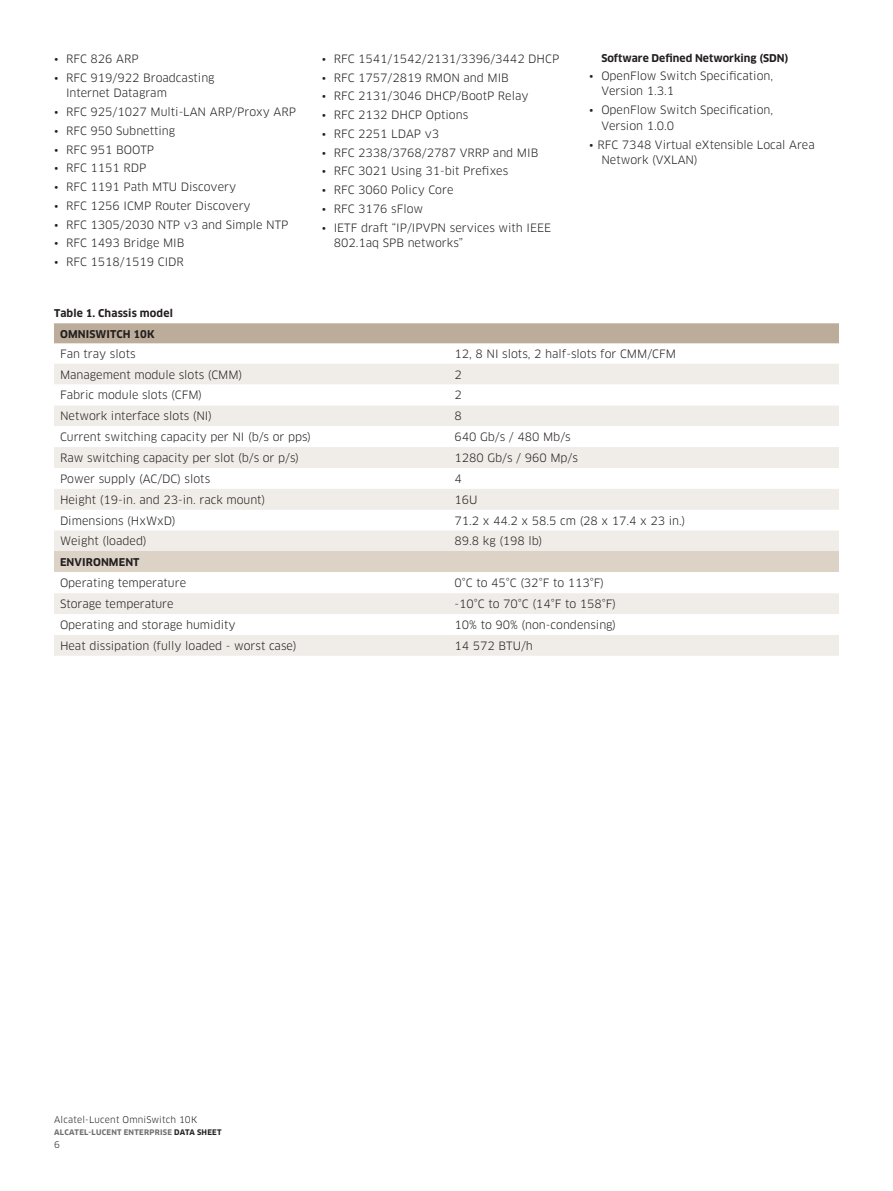
<style>
.page{position:relative;width:893px;height:1191px;background:#fff}
.page>*{position:absolute;margin:0;border:0;box-sizing:border-box;transform-origin:0 0}
.Body_bullet{font:11.25px/15.8px "Clan OT";color:#231f20}
.Table_text{font:11.25px "Clan OT";color:#231f20}
.Table_text_bullet{font:11.25px "Clan OT";color:#231f20}
.Head_3{font:700 10.5px "Clan OT";color:#231f20}
.Table_head{font:700 10.5px "Clan OT";letter-spacing:.01em;color:#231f20}
.Table_title__Caption{font:700 10.5px "Clan OT";letter-spacing:.015em;color:#231f20}
.t1{font:9px "Clan OT";letter-spacing:.02em;color:#231f20}
.t2{font:700 7.5px "Clan OT";letter-spacing:.035em;color:#6c6d70}
.s1{color:#231f20}
</style>
<div class="page">
<svg style="left:54px;top:323px;width:785px;height:21px;background:#bfaf9e"></svg>
<div style="left:54px;top:364px;width:785px;height:292px;background:#f0ece7"></div>
<svg style="left:54px;top:384px;width:785px;height:21px"></svg>
<svg style="left:54px;top:426px;width:785px;height:209px"></svg>
<svg style="left:54px;top:447px;width:785px;height:104px;fill:#f0ece7"></svg>
<div style="left:54px;top:551px;width:785px;height:21px;background:#dcd2c6"></div>
<p class="Body_bullet" style="left:54px;top:51px;width:86px">• RFC 826 ARP</p>
<p class="Body_bullet" style="left:66px;top:70px;width:150px;text-indent:-12px">• RFC 919/922 Broadcasting<br>Internet Datagram</p>
<p class="Body_bullet" style="left:54px;top:104px;width:243px">• RFC 925/1027 Multi-LAN ARP/Proxy ARP</p>
<p class="Body_bullet" style="left:54px;top:123px;width:123px">• RFC 950 Subnetting</p>
<p class="Body_bullet" style="left:54px;top:142px;width:102px">• RFC 951 BOOTP</p>
<p class="Body_bullet" style="left:54px;top:160px;width:94px">• RFC 1151 RDP</p>
<p class="Body_bullet" style="left:54px;top:179px;width:184px">• RFC 1191 Path MTU Discovery</p>
<p class="Body_bullet" style="left:54px;top:198px;width:198px">• RFC 1256 ICMP Router Discovery</p>
<p class="Body_bullet" style="left:54px;top:217px;width:236px">• RFC 1305/2030 NTP v3 and Simple NTP</p>
<p class="Body_bullet" style="left:54px;top:235px;width:132px">• RFC 1493 Bridge MIB</p>
<p class="Body_bullet" style="left:54px;top:254px;width:131px">• RFC 1518/1519 CIDR</p>
<p class="Body_bullet" style="left:322px;top:51px;width:239px">• RFC 1541/1542/2131/3396/3442 DHCP</p>
<p class="Body_bullet" style="left:322px;top:70px;width:189px">• RFC 1757/2819 RMON and MIB</p>
<p class="Body_bullet" style="left:322px;top:88px;width:208px">• RFC 2131/3046 DHCP/BootP Relay</p>
<p class="Body_bullet" style="left:322px;top:107px;width:148px">• RFC 2132 DHCP Options</p>
<p class="Body_bullet" style="left:322px;top:126px;width:119px">• RFC 2251 LDAP v3</p>
<p class="Body_bullet" style="left:322px;top:145px;width:218px">• RFC 2338/3768/2787 VRRP and MIB</p>
<p class="Body_bullet" style="left:322px;top:163px;width:188px">• RFC 3021 Using 31-bit Prefixes</p>
<p class="Body_bullet" style="left:322px;top:182px;width:133px">• RFC 3060 Policy Core</p>
<p class="Body_bullet" style="left:322px;top:201px;width:103px">• RFC 3176 sFlow</p>
<p class="Body_bullet" style="left:334px;top:220px;width:219px;text-indent:-12px">• IETF draft “IP/IPVPN services with IEEE<br>802.1aq SPB networks”</p>
<p class="Head_3" style="left:601px;top:52px;width:189px">Software Defined Networking (SDN)</p>
<p class="Body_bullet" style="left:601px;top:68px;width:173px;text-indent:-12px">• OpenFlow Switch Specification,<br>Version 1.3.1</p>
<p class="Body_bullet" style="left:601px;top:102px;width:173px;text-indent:-12px">• OpenFlow Switch Specification,<br>Version 1.0.0</p>
<p class="Body_bullet" style="left:601px;top:137px;width:215px;text-indent:-12px">• RFC 7348 Virtual eXtensible Local Area<br>Network (VXLAN)</p>
<p class="Table_title__Caption" style="left:54px;top:307px;width:120px">Table 1. Chassis model</p>
<p class="Table_head" style="left:60px;top:327px;width:96px">OMNISWITCH 10K</p>
<p class="Table_text_bullet" style="left:60px;top:347px;width:77px">Fan tray slots</p>
<p class="Table_text" style="left:454px;top:347px;width:223px">12, 8 NI slots, 2 half-slots for CMM/CFM</p>
<p class="Table_text" style="left:60px;top:368px;width:184px">Management module slots (CMM)</p>
<p class="Table_text" style="left:454px;top:368px;width:9px">2</p>
<p class="Table_text" style="left:60px;top:388px;width:144px">Fabric module slots (CFM)</p>
<p class="Table_text" style="left:454px;top:388px;width:9px">2</p>
<p class="Table_text" style="left:60px;top:409px;width:154px">Network interface slots (NI)</p>
<p class="Table_text" style="left:454px;top:409px;width:9px">8</p>
<p class="Table_text" style="left:60px;top:430px;width:253px">Current switching capacity per NI (b/s or pps)</p>
<p class="Table_text" style="left:454px;top:430px;width:118px">640 Gb/s / 480 Mb/s</p>
<p class="Table_text" style="left:60px;top:451px;width:241px">Raw switching capacity per slot (b/s or p/s)</p>
<p class="Table_text" style="left:454px;top:451px;width:125px">1280 Gb/s / 960 Mp/s</p>
<p class="Table_text" style="left:60px;top:472px;width:152px">Power supply (AC/DC) slots</p>
<p class="Table_text" style="left:454px;top:472px;width:9px">4</p>
<p class="Table_text" style="left:60px;top:493px;width:207px">Height (19-in. and 23-in. rack mount)</p>
<p class="Table_text" style="left:454px;top:493px;width:25px">16U</p>
<p class="Table_text" style="left:60px;top:514px;width:117px">Dimensions (HxWxD)</p>
<p class="Table_text" style="left:454px;top:514px;width:232px">71.2 x 44.2 x 58.5 cm (28 x 17.4 x 23 in.)</p>
<p class="Table_text" style="left:60px;top:534px;width:88px">Weight (loaded)</p>
<p class="Table_text" style="left:454px;top:534px;width:89px">89.8 kg (198 lb)</p>
<p class="Table_head" style="left:60px;top:556px;width:81px">ENVIRONMENT</p>
<p class="Table_text" style="left:60px;top:576px;width:128px">Operating temperature</p>
<p class="Table_text" style="left:454px;top:576px;width:151px">0°C to 45°C (32°F to 113°F)</p>
<p class="Table_text" style="left:60px;top:597px;width:115px">Storage temperature</p>
<p class="Table_text" style="left:454px;top:597px;width:163px">-10°C to 70°C (14°F to 158°F)</p>
<p class="Table_text" style="left:60px;top:618px;width:177px">Operating and storage humidity</p>
<p class="Table_text" style="left:454px;top:618px;width:163px">10% to 90% (non-condensing)</p>
<p class="Table_text" style="left:60px;top:639px;width:238px">Heat dissipation (fully loaded - worst case)</p>
<p class="Table_text" style="left:454px;top:639px;width:80px">14 572 BTU/h</p>
<p class="t1" style="left:54px;top:1114px;width:145px">Alcatel-Lucent OmniSwitch 10K</p>
<p class="t2" style="left:54px;top:1127px;width:169px">ALCATEL-LUCENT ENTERPRISE <span class="s1">DATA SHEET</span></p>
<p class="t1" style="left:54px;top:1139px;width:7px">6</p>
</div>
